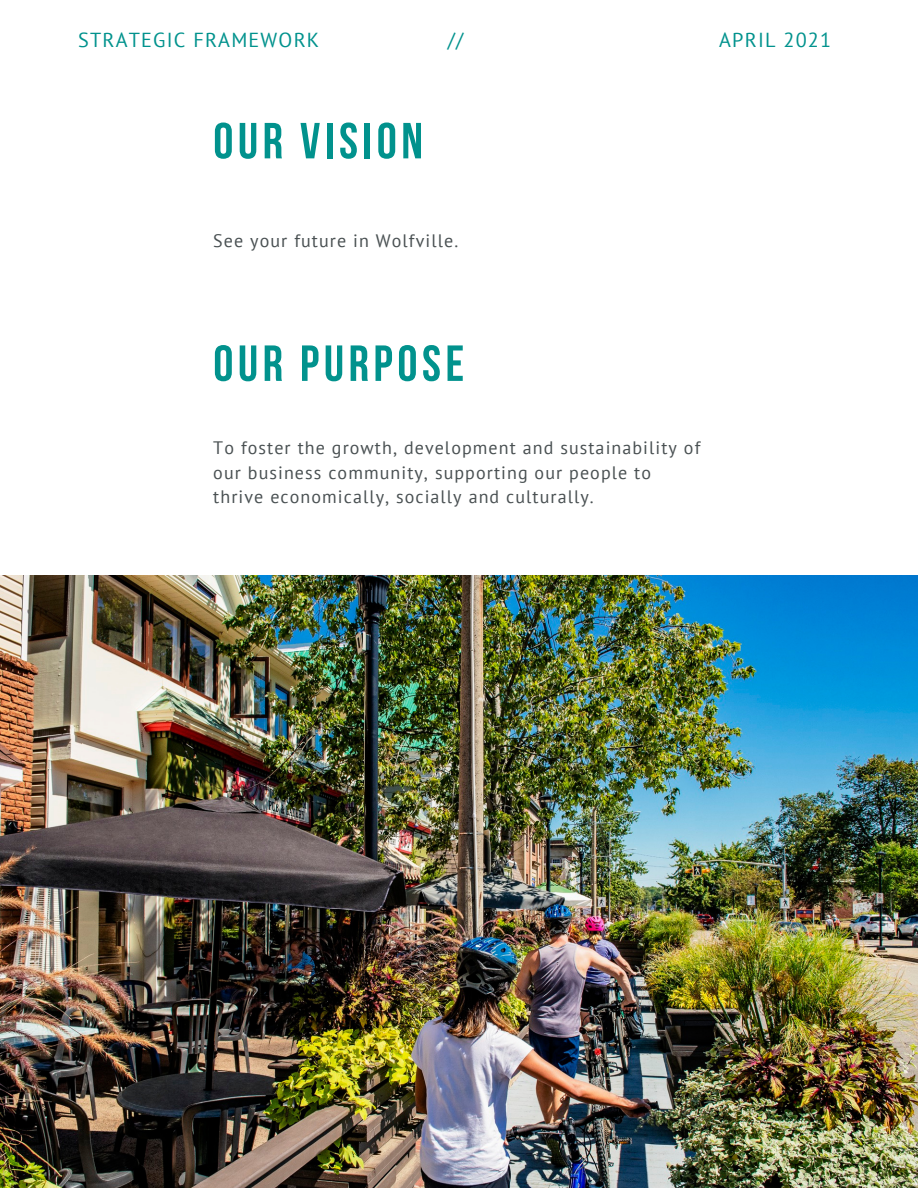
<style>
.page{position:relative;width:918px;height:1188px;background:#fff}
.page>*{position:absolute;margin:0;border:0;box-sizing:border-box;transform-origin:0 0}
.t1{font:700 50.7px "Bebas Neue";letter-spacing:.09em;color:#01928d}
.t2{font:20.25px "PT Sans";letter-spacing:.06em;color:#01928d}
.t3{font:18px/24.8px "PT Sans";letter-spacing:.06em;color:#495052}
</style>
<div class="page">
<img style="left:0;top:575px;width:918px;height:613px">
<p class="t2" style="left:78px;top:27px;width:243px">STRATEGIC FRAMEWORK</p>
<p class="t2" style="left:448px;top:27px;width:17px">//</p>
<p class="t2" style="left:719px;top:27px;width:114px">APRIL 2021</p>
<p class="t1" style="left:213px;top:120px;width:211px">OUR VISION</p>
<p class="t3" style="left:213px;top:228px;width:246px">See your future in Wolfville.</p>
<p class="t1" style="left:213px;top:343px;width:252px">OUR PURPOSE</p>
<p class="t3" style="left:213px;top:435px;width:489px">To foster the growth, development and sustainability of our business community, supporting our people to thrive economically, socially and culturally.</p>
</div>
